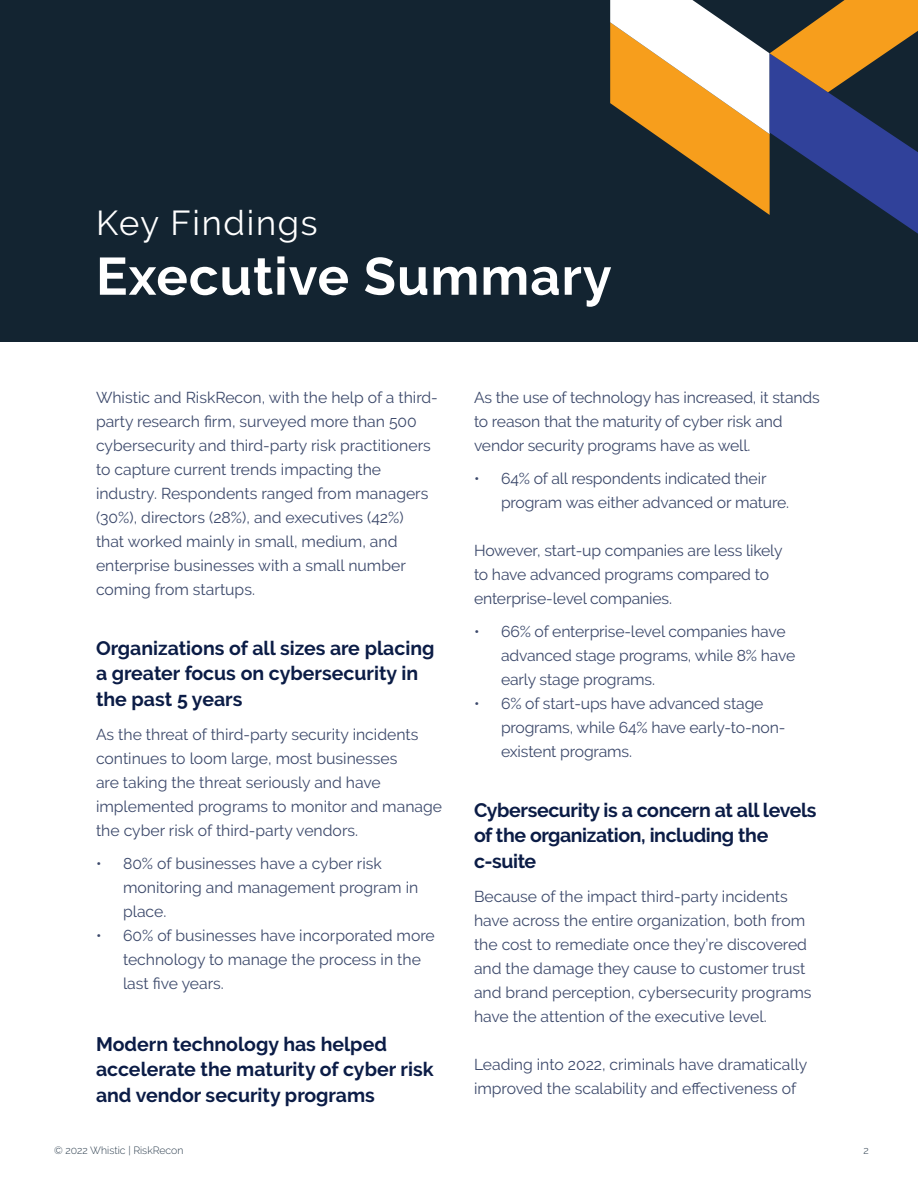
<style>
.page{position:relative;width:918px;height:1188px;background:#fff}
.page>*{position:absolute;margin:0;border:0;box-sizing:border-box;transform-origin:0 0}
.t1{font:700 52.5px "Raleway";letter-spacing:.02em;color:#fff}
.t2{font:34.5px "Raleway";letter-spacing:.05em;color:#fff}
.Body_Header{font:700 19.5px/25.5px "Raleway";color:#0b1c46}
.Body_Header-2{font:700 19.5px/25.5px "Raleway";letter-spacing:-.02em;color:#0b1c46}
.Body{font:15.75px/24px "Raleway";color:#3c496b}
.t3{font:300 10.5px "Raleway";color:#2f4050}
</style>
<div class="page">
<div style="left:0;top:0;width:918px;height:342px;background:#132431"></div>
<svg style="left:610px;top:0;width:308px;height:234px"></svg>
<p class="t2" style="left:96px;top:203px;width:223px">Key Findings</p>
<p class="t1" style="left:96px;top:246px;width:517px">Executive Summary</p>
<p class="Body" style="left:96px;top:385px;width:343px">Whistic and RiskRecon, with the help of a third&shy;party research firm, surveyed more than 500 cybersecurity and third-party risk practitioners to capture current trends impacting the industry. Respondents ranged from managers (30%), directors (28%), and executives (42%)<br>that worked mainly in small, medium, and enterprise businesses with a small number coming from startups.</p>
<p class="Body_Header" style="left:96px;top:635px;width:340px">Organizations of all sizes are placing a greater focus on cybersecurity in the past 5 years</p>
<p class="Body" style="left:96px;top:723px;width:348px">As the threat of third-party security incidents continues to loom large, most businesses<br>are taking the threat seriously and have implemented programs to monitor and manage the cyber risk of third-party vendors.</p>
<p class="Body" style="left:123px;top:852px;width:297px;text-indent:-27px">• 80% of businesses have a cyber risk monitoring and management program in place.</p>
<p class="Body" style="left:123px;top:924px;width:313px;text-indent:-27px">• 60% of businesses have incorporated more technology to manage the process in the last five years.</p>
<p class="Body_Header" style="left:96px;top:1031px;width:339px">Modern technology has helped accelerate the maturity of cyber risk and vendor security programs</p>
<p class="Body" style="left:474px;top:385px;width:347px">As the use of technology has increased, it stands to reason that the maturity of cyber risk and vendor security programs have as well.</p>
<p class="Body" style="left:501px;top:466px;width:290px;text-indent:-27px">• 64% of all respondents indicated their program was either advanced or mature.</p>
<p class="Body" style="left:474px;top:538px;width:310px">However, start-up companies are less likely to have advanced programs compared to enterprise-level companies.</p>
<p class="Body" style="left:501px;top:619px;width:296px;text-indent:-27px">• 66% of enterprise-level companies have advanced stage programs, while 8% have early stage programs.</p>
<p class="Body" style="left:501px;top:691px;width:286px;text-indent:-27px">• 6% of start-ups have advanced stage programs, while 64% have early-to-non&shy;existent programs.</p>
<p class="Body_Header-2" style="left:474px;top:797px;width:344px">Cybersecurity is a concern at all levels of the organization, including the c-suite</p>
<p class="Body" style="left:474px;top:885px;width:339px">Because of the impact third-party incidents have across the entire organization, both from the cost to remediate once they’re discovered and the damage they cause to customer trust and brand perception, cybersecurity programs have the attention of the executive level.</p>
<p class="Body" style="left:474px;top:1053px;width:335px">Leading into 2022, criminals have dramatically improved the scalability and effectiveness of</p>
<p class="t3" style="left:54px;top:1144px;width:131px">© 2022 Whistic | RiskRecon</p>
<p class="t3" style="left:863px;top:1144px;width:7px">2</p>
</div>
